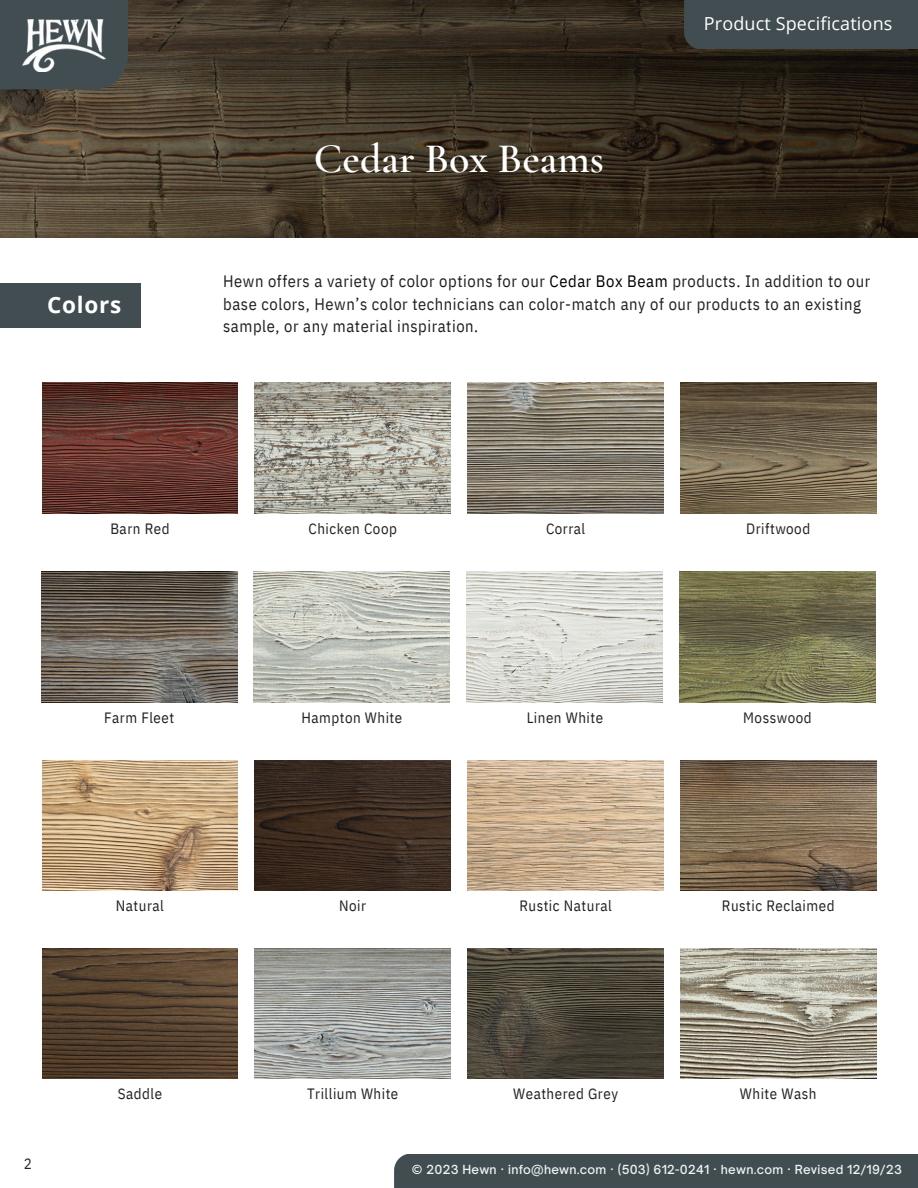
<style>
.page{position:relative;width:918px;height:1188px;background:#fff}
.page>*{position:absolute;margin:0;border:0;box-sizing:border-box;transform-origin:0 0}
.t1{font:600 42px "Cormorant Garamond";color:#fff}
.t2{font:700 22.5px "Open Sans";letter-spacing:.03em;color:#fff}
.t3{font:18px "Open Sans";letter-spacing:.01em;color:#fff}
.t4{font:16.5px/22.5px "IBM Plex Sans Cond";letter-spacing:.035em;color:#231f20}
.t5{font:15px "IBM Plex Sans Cond";letter-spacing:.035em;color:#231f20}
.t6{font:15px "IBM Plex Sans Cond";color:#282828}
.t7{font:500 12px "Open Sauce One";letter-spacing:.02em;color:#edf3f5}
.s1{color:#000}
</style>
<div class="page">
<div style="left:0;top:283px;width:140px;height:45px;background:#414d51"></div>
<img style="left:0;top:0;width:918px;height:237px">
<div style="left:0;top:0;width:128px;height:89px;background:#414d51"></div>
<img style="left:23px;top:19px;width:82px;height:53px">
<div style="left:684px;top:0;width:234px;height:49px;background:#414d51"></div>
<img style="left:42px;top:383px;width:196px;height:130px">
<img style="left:255px;top:383px;width:195px;height:130px">
<img style="left:468px;top:383px;width:195px;height:130px">
<img style="left:681px;top:383px;width:195px;height:130px">
<img style="left:41px;top:572px;width:196px;height:130px">
<img style="left:254px;top:572px;width:196px;height:130px">
<img style="left:467px;top:572px;width:196px;height:130px">
<img style="left:680px;top:572px;width:196px;height:130px">
<img style="left:42px;top:760px;width:196px;height:131px">
<img style="left:255px;top:760px;width:195px;height:131px">
<img style="left:468px;top:760px;width:195px;height:131px">
<img style="left:681px;top:760px;width:195px;height:131px">
<img style="left:42px;top:948px;width:196px;height:131px">
<img style="left:255px;top:948px;width:195px;height:131px">
<img style="left:468px;top:948px;width:195px;height:131px">
<img style="left:681px;top:948px;width:195px;height:131px">
<div style="left:394px;top:1154px;width:524px;height:34px;background:#414d51"></div>
<p class="t2" style="left:47px;top:289px;width:76px">Colors</p>
<p class="t1" style="left:314px;top:133px;width:292px">Cedar Box Beams</p>
<p class="t3" style="left:704px;top:11px;width:190px">Product Specifications</p>
<p class="t4" style="left:223px;top:270px;width:649px">Hewn offers a variety of color options for our <span class="s1">Cedar Box Beam</span> products. In addition to our base colors, Hewn’s color technicians can color-match any of our products to an existing sample, or any material inspiration.</p>
<p class="t6" style="left:24px;top:1153px;width:10px">2</p>
<p class="t5" style="left:110px;top:518px;width:61px">Barn Red</p>
<p class="t5" style="left:308px;top:518px;width:90px">Chicken Coop</p>
<p class="t5" style="left:546px;top:518px;width:41px">Corral</p>
<p class="t5" style="left:746px;top:518px;width:65px">Driftwood</p>
<p class="t5" style="left:104px;top:707px;width:71px">Farm Fleet</p>
<p class="t5" style="left:302px;top:707px;width:102px">Hampton White</p>
<p class="t5" style="left:527px;top:707px;width:78px">Linen White</p>
<p class="t5" style="left:743px;top:707px;width:70px">Mosswood</p>
<p class="t5" style="left:116px;top:896px;width:50px">Natural</p>
<p class="t5" style="left:339px;top:896px;width:28px">Noir</p>
<p class="t5" style="left:519px;top:896px;width:94px">Rustic Natural</p>
<p class="t5" style="left:722px;top:896px;width:114px">Rustic Reclaimed</p>
<p class="t5" style="left:118px;top:1084px;width:46px">Saddle</p>
<p class="t5" style="left:307px;top:1084px;width:93px">Trillium White</p>
<p class="t5" style="left:513px;top:1084px;width:106px">Weathered Grey</p>
<p class="t5" style="left:740px;top:1084px;width:78px">White Wash</p>
<p class="t7" style="left:412px;top:1162px;width:492px">© 2023 Hewn · info@hewn.com · (503) 612-0241 · hewn.com · Revised 12/19/23</p>
</div>
